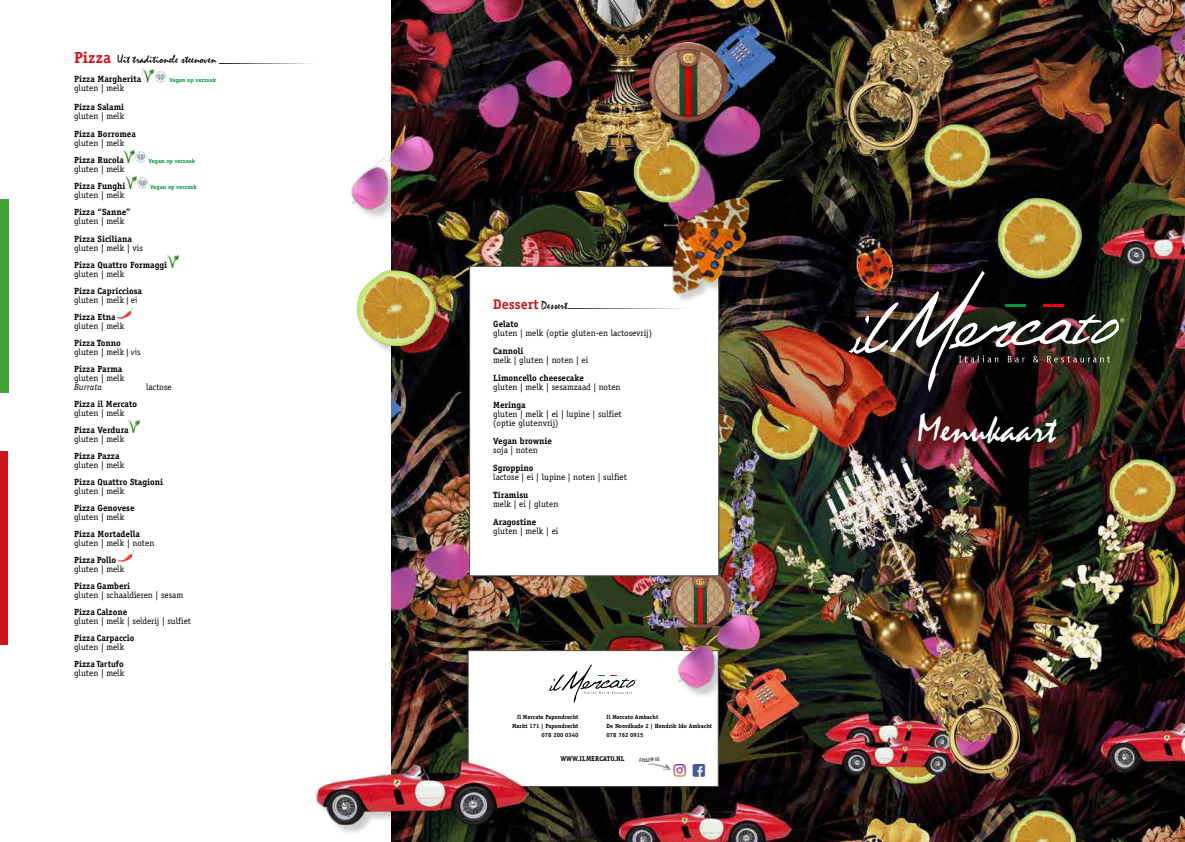
<style>
.page{position:relative;width:1185px;height:842px;background:#fff}
.page>*{position:absolute;margin:0;border:0;box-sizing:border-box;transform-origin:0 0}
.t1{font:40.3px "Mistral";color:#fff}
.t2{font:700 14px "Officina Serif Std";color:#cd1619}
.t3{font:12px "Mistral";color:#000}
.t4{font:9px/9px "Officina Serif Std";color:#000}
.t5{font:700 9px/9px "Officina Serif Std";color:#000}
.t6{font:700 9px "Officina Sans ITC Pro";color:#000}
.t7{font:italic 9px "Officina Serif Std";color:#000}
.t8{font:700 7px "Officina Serif Std";color:#000}
.t9{font:700 6px/9px "Officina Serif Std";color:#000;text-align:right}
.t10{font:700 6px "Officina Serif Std";color:#009640}
.t11{font:5.3px "Mistral";color:#000}
.s1{font-family:"Officina Serif Std";font-weight:700;font-size:16px;color:#cd1619}
.s2{font-weight:400}
.s3{font-family:"Officina Sans ITC Pro";font-weight:400}
.s4{font-weight:700}
.s5{font-family:"Officina Sans ITC Pro"}
.s6{font-family:"Officina Serif Std"}
.s7{font-family:"Mistral";font-weight:400;font-size:12px;color:#000}
</style>
<div class="page">
<hr style="left:219px;top:63px;width:95px;height:1px;background:#000">
<img style="left:141px;top:69px;width:14px;height:13px">
<svg style="left:155px;top:71px;width:11px;height:12px"></svg>
<svg style="left:124px;top:150px;width:22px;height:13px"></svg>
<svg style="left:126px;top:176px;width:22px;height:13px"></svg>
<svg style="left:167px;top:255px;width:11px;height:12px"></svg>
<img style="left:116px;top:307px;width:17px;height:12px">
<svg style="left:129px;top:420px;width:11px;height:12px"></svg>
<img style="left:117px;top:550px;width:17px;height:12px">
<img style="left:391px;top:0;width:794px;height:842px">
<img style="left:848px;top:271px;width:277px;height:121px">
<div style="left:469px;top:266px;width:250px;height:310px;background:#fff;border:1px solid #4a4948"></div>
<hr style="left:567px;top:308px;width:118px;height:1px;background:#000">
<div style="left:0;top:199px;width:9px;height:193px;background:#3fa435"></div>
<div style="left:0;top:451px;width:8px;height:194px;background:#cd1619"></div>
<div style="left:359px;top:273px;width:89px;height:85px;background:#000;opacity:.2"></div>
<img style="left:356px;top:271px;width:80px;height:74px">
<div style="left:352px;top:137px;width:92px;height:84px;background:#000;opacity:.2"></div>
<img style="left:351px;top:129px;width:95px;height:88px">
<div style="left:468px;top:650px;width:251px;height:137px;background:#fff;border:1px solid #4a4948"></div>
<div style="left:318px;top:763px;width:221px;height:73px;background:#000;opacity:.2"></div>
<img style="left:316px;top:761px;width:212px;height:64px">
<svg style="left:548px;top:664px;width:89px;height:39px"></svg>
<img style="left:677px;top:764px;width:29px;height:13px">
<img style="left:637px;top:763px;width:40px;height:26px">
<div style="left:679px;top:616px;width:92px;height:83px;background:#000;opacity:.2"></div>
<img style="left:663px;top:607px;width:109px;height:88px">
<img style="left:637px;top:172px;width:135px;height:133px">
<img style="left:650px;top:43px;width:78px;height:79px">
<div style="left:684px;top:54px;width:8px;height:9px;border:1px solid #fffac3;border-radius:50%"></div>
<svg style="left:688px;top:54px;width:7px;height:9px"></svg>
<div style="left:688px;top:54px;width:7px;height:9px;border:1px solid #fffac3;border-radius:50%"></div>
<h3 class="t3" style="left:74px;top:52px;width:144px"><span class="s1">Pizza</span> Uit traditionele steenoven</h3>
<p class="t5" style="left:74px;top:75px;width:69px">Pizza Margherita</p>
<p class="t10" style="left:169px;top:77px;width:48px">Vegan op verzoek</p>
<p class="t4" style="left:74px;top:84px;width:52px">gluten | melk</p>
<p class="t5" style="left:74px;top:102px;width:52px">Pizza Salami</p>
<p class="t4" style="left:74px;top:111px;width:52px">gluten | melk</p>
<p class="t5" style="left:74px;top:129px;width:63px">Pizza Borromea</p>
<p class="t4" style="left:74px;top:138px;width:52px">gluten | melk</p>
<p class="t5" style="left:74px;top:155px;width:51px">Pizza Rucola</p>
<p class="t10" style="left:149px;top:157px;width:48px">Vegan op verzoek</p>
<p class="t4" style="left:74px;top:164px;width:52px">gluten | melk</p>
<p class="t5" style="left:74px;top:181px;width:53px">Pizza Funghi</p>
<p class="t10" style="left:150px;top:183px;width:48px">Vegan op verzoek</p>
<p class="t4" style="left:74px;top:190px;width:52px">gluten | melk</p>
<p class="t5" style="left:74px;top:207px;width:58px">Pizza “Sanne”</p>
<p class="t4" style="left:74px;top:216px;width:52px">gluten | melk</p>
<p class="t5" style="left:74px;top:234px;width:59px">Pizza Siciliana</p>
<p class="t4" style="left:74px;top:243px;width:70px">gluten | melk | vis</p>
<p class="t5" style="left:74px;top:260px;width:95px">Pizza Quattro Formaggi</p>
<p class="t4" style="left:74px;top:269px;width:52px">gluten | melk</p>
<p class="t5" style="left:74px;top:286px;width:70px">Pizza Capricciosa <span class="s2">gluten | melk</span> <span class="s3">| ei</span></p>
<p class="t5" style="left:74px;top:312px;width:43px">Pizza Etna</p>
<p class="t4" style="left:74px;top:321px;width:52px">gluten | melk</p>
<p class="t4" style="left:74px;top:338px;width:68px"><span class="s4">Pizza Tonno </span>gluten | melk <span class="s5">| vis</span></p>
<p class="t5" style="left:74px;top:364px;width:50px">Pizza Parma</p>
<p class="t4" style="left:74px;top:373px;width:52px">gluten | melk</p>
<p class="t7" style="left:74px;top:381px;width:29px">Burrata</p>
<p class="t4" style="left:146px;top:382px;width:27px">lactose</p>
<p class="t5" style="left:74px;top:399px;width:64px">Pizza il Mercato</p>
<p class="t4" style="left:74px;top:408px;width:52px">gluten | melk</p>
<p class="t5" style="left:74px;top:425px;width:56px">Pizza Verdura</p>
<p class="t4" style="left:74px;top:434px;width:52px">gluten | melk</p>
<p class="t5" style="left:74px;top:451px;width:47px">Pizza Pazza</p>
<p class="t4" style="left:74px;top:460px;width:52px">gluten | melk</p>
<p class="t5" style="left:74px;top:477px;width:91px">Pizza Quattro Stagioni</p>
<p class="t4" style="left:74px;top:486px;width:52px">gluten | melk</p>
<p class="t5" style="left:74px;top:503px;width:62px">Pizza Genovese</p>
<p class="t4" style="left:74px;top:512px;width:52px">gluten | melk</p>
<p class="t5" style="left:74px;top:529px;width:67px">Pizza Mortadella</p>
<p class="t4" style="left:74px;top:538px;width:82px">gluten | melk | noten</p>
<p class="t5" style="left:74px;top:555px;width:44px">Pizza Pollo</p>
<p class="t4" style="left:74px;top:564px;width:52px">gluten | melk</p>
<p class="t5" style="left:74px;top:581px;width:58px">Pizza Gamberi</p>
<p class="t4" style="left:74px;top:590px;width:111px">gluten | schaaldieren | sesam</p>
<p class="t5" style="left:74px;top:607px;width:55px">Pizza Calzone</p>
<p class="t4" style="left:74px;top:616px;width:119px">gluten | melk | selderij | sulfiet</p>
<p class="t5" style="left:74px;top:633px;width:62px">Pizza Carpaccio</p>
<p class="t4" style="left:74px;top:642px;width:52px">gluten | melk</p>
<p class="t6" style="left:74px;top:658px;width:51px"><span class="s6">Pizza</span> Tartufo</p>
<p class="t4" style="left:74px;top:668px;width:52px">gluten | melk</p>
<h2 class="t2" style="left:493px;top:295px;width:76px">Dessert <span class="s7">Dessert</span></h2>
<p class="t5" style="left:493px;top:319px;width:27px">Gelato</p>
<p class="t4" style="left:493px;top:328px;width:160px">gluten | melk (optie gluten-en lactosevrij)</p>
<p class="t5" style="left:493px;top:346px;width:32px">Cannoli</p>
<p class="t4" style="left:493px;top:355px;width:97px">melk | gluten | noten | ei</p>
<p class="t5" style="left:493px;top:373px;width:92px">Limoncello cheesecake</p>
<p class="t4" style="left:493px;top:382px;width:129px">gluten | melk | sesamzaad | noten</p>
<p class="t5" style="left:493px;top:400px;width:34px">Meringa</p>
<p class="t4" style="left:493px;top:409px;width:130px">gluten | melk | ei | lupine | sulfiet (optie glutenvrij)</p>
<p class="t5" style="left:493px;top:436px;width:60px">Vegan brownie</p>
<p class="t4" style="left:493px;top:445px;width:46px">soja | noten</p>
<p class="t5" style="left:493px;top:463px;width:42px">Sgroppino</p>
<p class="t4" style="left:493px;top:472px;width:135px">lactose | ei | lupine | noten | sulfiet</p>
<p class="t5" style="left:493px;top:490px;width:37px">Tiramisu</p>
<p class="t4" style="left:493px;top:499px;width:67px">melk | ei | gluten</p>
<p class="t5" style="left:493px;top:517px;width:45px">Aragostine</p>
<p class="t4" style="left:493px;top:526px;width:67px">gluten | melk | ei</p>
<p class="t9" style="left:512px;top:713px;width:68px">Il Mercato Papendrecht<br>Markt 171 | Papendrecht<br>078 200 0340</p>
<p class="t9" style="left:607px;top:713px;width:107px;text-align:left">Il Mercato Ambacht<br>De Noordkade 2 | Hendrik Ido Ambacht<br>078 762 0915</p>
<p class="t8" style="left:560px;top:754px;width:66px">WWW.ILMERCATO.NL</p>
<p class="t11" style="left:639px;top:757px;width:22px;rotate:-4deg">FOLLOW US</p>
<h1 class="t1" style="left:917px;top:405px;width:140px">Menukaart</h1>
</div>
